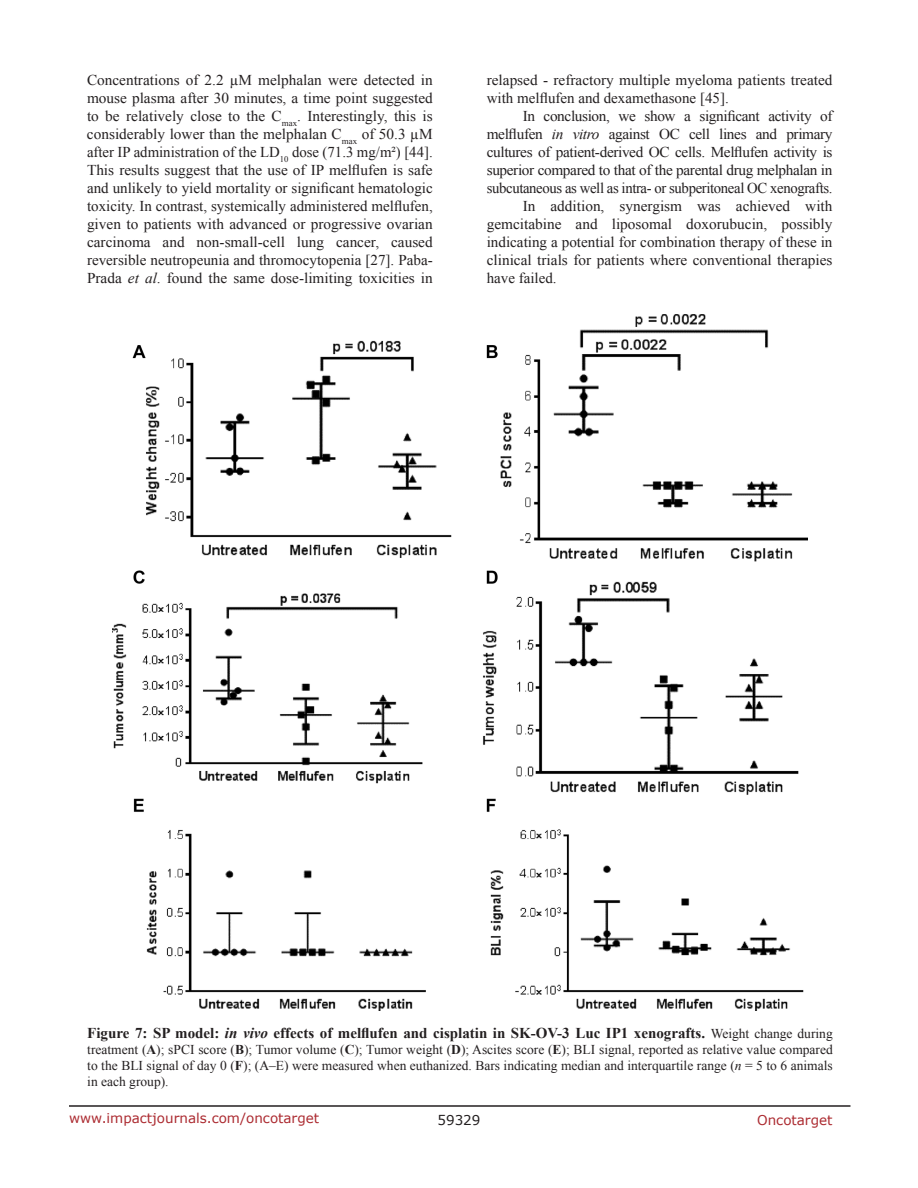
<style>
.page{position:relative;width:918px;height:1188px;background:#fff}
.page>*{position:absolute;margin:0;border:0;box-sizing:border-box;transform-origin:0 0}
.t1{font:15px/18px "Times New Roman";color:#231f20;text-align:justify}
.t2{font:15px "Times New Roman";letter-spacing:-.025em;color:#231f20}
.t3{font:700 15px "Times New Roman";color:#231f20}
.t4{font:13.5px/16.2px "Times New Roman";color:#231f20;text-align:justify}
.t5{font:13.5px "Verdana";color:#ac2b31}
.t6{font:13.5px "Verdana";color:#231f20}
.s1{font-style:italic}
.s2{font-weight:400;font-size:13.5px}
.s3{font-weight:700}
</style>
<div class="page">
<hr style="left:69px;top:1105px;width:781px;height:2px;background:#231f20">
<img style="left:112px;top:315px;width:695px;height:696px">
<p class="t1" style="left:87px;top:71px;width:347px">Concentrations of 2.2 µM melphalan were detected in mouse plasma after 30 minutes, a time point suggested to be relatively close to the C<sub>max</sub>. Interestingly, this is considerably lower than the melphalan C<sub>max</sub> of 50.3 µM after IP administration of the LD<sub>10</sub> dose (71.3 mg/m²) [44].<br>This results suggest that the use of IP melflufen is safe and unlikely to yield mortality or significant hematologic toxicity. In contrast, systemically administered melflufen, given to patients with advanced or progressive ovarian carcinoma and non-small-cell lung cancer, caused reversible neutropeunia and thromocytopenia [27]. Paba-Prada <span class="s1">et al</span>. found the same dose-limiting toxicities in</p>
<p class="t1" style="left:487px;top:71px;width:347px">relapsed - refractory multiple myeloma patients treated with melflufen and dexamethasone [45].</p>
<p class="t2" style="left:523px;top:106px;width:311px">In conclusion, we show a significant activity of</p>
<p class="t2" style="left:487px;top:124px;width:347px">melflufen <span class="s1">in vitro</span> against OC cell lines and primary</p>
<p class="t2" style="left:487px;top:142px;width:347px">cultures of patient-derived OC cells. Melflufen activity is</p>
<p class="t2" style="left:487px;top:160px;width:347px">superior compared to that of the parental drug melphalan in</p>
<p class="t2" style="left:487px;top:178px;width:347px">subcutaneous as well as intra- or subperitoneal OC xenografts.</p>
<p class="t1" style="left:523px;top:197px;width:311px">In addition, synergism was achieved with</p>
<p class="t1" style="left:487px;top:215px;width:347px">gemcitabine and liposomal doxorubucin, possibly</p>
<p class="t1" style="left:487px;top:233px;width:347px">indicating a potential for combination therapy of these in</p>
<p class="t1" style="left:487px;top:251px;width:347px">clinical trials for patients where conventional therapies</p>
<p class="t1" style="left:487px;top:269px;width:71px">have failed.</p>
<p class="t3" style="left:87px;top:1022px;width:747px">Figure 7: SP model: <span class="s1">in vivo</span> effects of melflufen and cisplatin in SK-OV-3 Luc IP1 xenografts. <span class="s2">Weight change during</span></p>
<p class="t4" style="left:87px;top:1041px;width:747px">treatment (<span class="s3">A</span>); sPCI score (<span class="s3">B</span>); Tumor volume (<span class="s3">C</span>); Tumor weight (<span class="s3">D</span>); Ascites score (<span class="s3">E</span>); BLI signal, reported as relative value compared to the BLI signal of day 0 (<span class="s3">F</span>); (A–E) were measured when euthanized. Bars indicating median and interquartile range (<span class="s1">n</span> = 5 to 6 animals in each group).</p>
<p class="t5" style="left:69px;top:1109px;width:252px">www.impactjournals.com/oncotarget</p>
<p class="t6" style="left:438px;top:1111px;width:44px">59329</p>
<p class="t5" style="left:757px;top:1111px;width:77px">Oncotarget</p>
</div>
